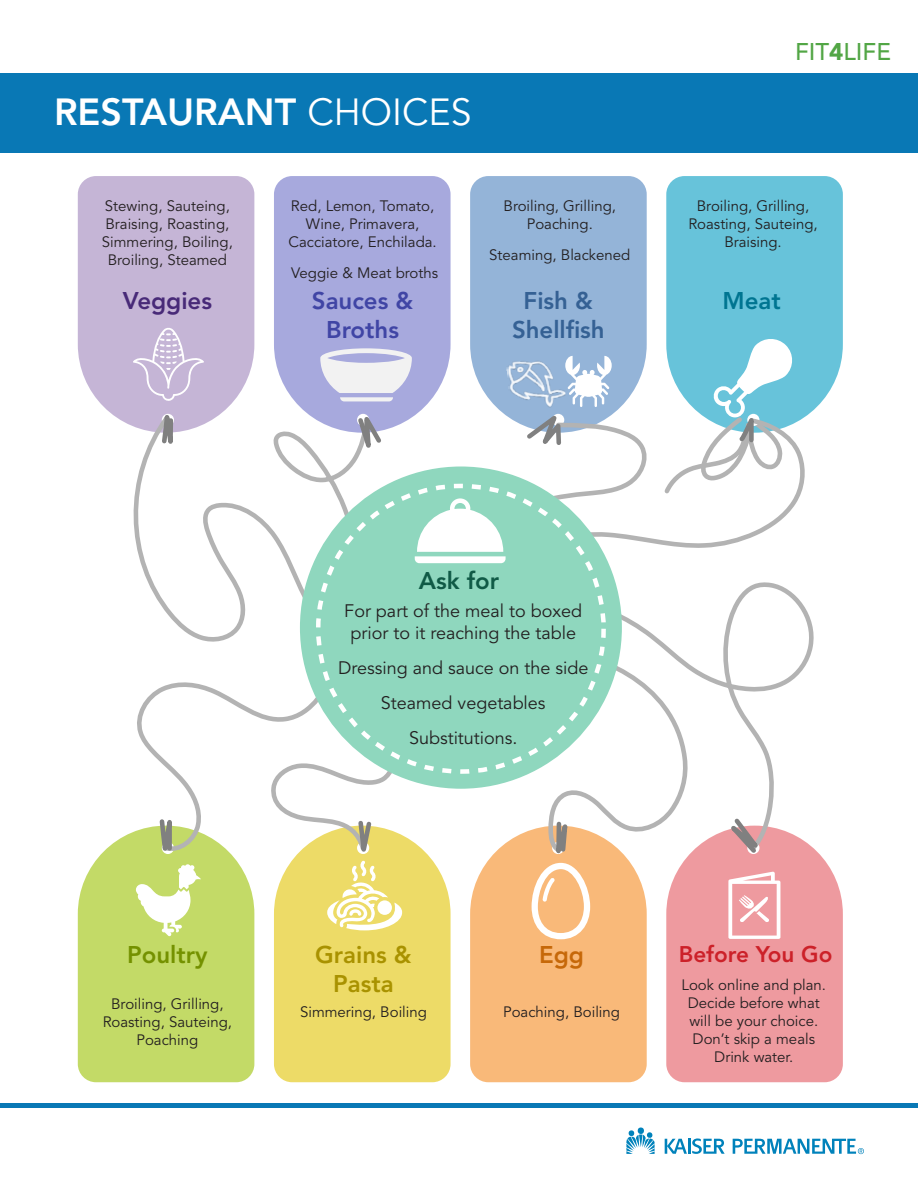
<style>
.page{position:relative;width:918px;height:1188px;background:#fff}
.page>*{position:absolute;margin:0;border:0;box-sizing:border-box;transform-origin:0 0}
.t1{font:800 37.5px "Avenir LT Std";color:#fff}
.t2{font:800 24px/28.8px "Avenir LT Std";color:#356194;text-align:center}
.t3{font:800 24px/28.8px "Avenir LT Std";color:#4045a5;text-align:center}
.t4{font:800 24px/28.8px "Avenir LT Std";color:#a99200;text-align:center}
.t5{font:500 24px "Avenir LT Std";color:#52a645}
.t6{font:800 24px "Avenir LT Std";color:#482a78}
.t7{font:800 24px "Avenir LT Std";color:#749100}
.t8{font:800 24px "Avenir LT Std";color:#105a46}
.t9{font:800 24px "Avenir LT Std";color:#007591}
.t10{font:800 24px "Avenir LT Std";color:#c66809}
.t11{font:800 22.5px "Avenir LT Std";color:#cc2129}
.t12{font:18px/21.6px "Avenir LT Std";color:#231f20;text-align:center}
.t13{font:15px/18px "Avenir LT Std";color:#231f20;text-align:center}
.s1{font-weight:400}
.s2{font-weight:900}
</style>
<div class="page">
<div style="left:470px;top:827px;width:177px;height:255px;background:#f9b979"></div>
<div style="left:666px;top:848px;width:177px;height:234px;background:#ee9a9f"></div>
<div style="left:274px;top:839px;width:177px;height:243px;background:#eddb67"></div>
<div style="left:78px;top:831px;width:176px;height:251px;background:#c3da67"></div>
<div style="left:666px;top:176px;width:177px;height:239px;background:#67c3da"></div>
<div style="left:470px;top:176px;width:177px;height:172px;background:#94b4d8"></div>
<div style="left:274px;top:176px;width:177px;height:172px;background:#a7a9dd"></div>
<div style="left:78px;top:176px;width:176px;height:250px;background:#c5b5d6"></div>
<svg style="left:132px;top:412px;width:173px;height:233px"></svg>
<svg style="left:617px;top:582px;width:196px;height:272px"></svg>
<svg style="left:655px;top:415px;width:153px;height:133px"></svg>
<svg style="left:135px;top:656px;width:274px;height:198px"></svg>
<svg style="left:540px;top:646px;width:240px;height:208px"></svg>
<svg style="left:159px;top:412px;width:16px;height:88px"></svg>
<div style="left:300px;top:467px;width:322px;height:322px;background:#8fd7be;border-radius:50%"></div>
<hr style="left:0;top:1104px;width:918px;height:4px;background:#0978b5">
<div style="left:0;top:74px;width:918px;height:79px;background:#0978b5"></div>
<svg style="left:626px;top:1128px;width:29px;height:26px"></svg>
<svg style="left:665px;top:1138px;width:60px;height:16px"></svg>
<svg style="left:733px;top:1139px;width:131px;height:15px"></svg>
<svg style="left:133px;top:327px;width:71px;height:74px;background:#ccbedb"></svg>
<svg style="left:661px;top:337px;width:133px;height:160px"></svg>
<svg style="left:136px;top:864px;width:65px;height:72px"></svg>
<svg style="left:327px;top:861px;width:75px;height:70px"></svg>
<svg style="left:532px;top:863px;width:58px;height:76px"></svg>
<svg style="left:728px;top:872px;width:52px;height:67px"></svg>
<svg style="left:272px;top:348px;width:383px;height:240px"></svg>
<p class="t1" style="left:54px;top:89px;width:419px">RESTAURANT <span class="s1">CHOICES</span></p>
<p class="t13" style="left:102px;top:197px;width:133px">Stewing, Sauteing,<br>Braising, Roasting,<br>Simmering, Boiling,<br>Broiling, Steamed</p>
<p class="t13" style="left:288px;top:197px;width:150px">Red, Lemon, Tomato,<br>Wine, Primavera,<br>Cacciatore, Enchilada.</p>
<p class="t13" style="left:291px;top:265px;width:148px">Veggie &amp; Meat broths</p>
<p class="t13" style="left:504px;top:197px;width:114px">Broiling, Grilling,<br>Poaching.</p>
<p class="t13" style="left:489px;top:247px;width:143px">Steaming, Blackened</p>
<p class="t5" style="left:795px;top:38px;width:97px">FIT<span class="s2">4</span>LIFE</p>
<p class="t13" style="left:688px;top:197px;width:131px">Broiling, Grilling,<br>Roasting, Sauteing,<br>Braising.</p>
<p class="t6" style="left:123px;top:286px;width:91px">Veggies</p>
<p class="t3" style="left:312px;top:286px;width:103px">Sauces &amp;<br>Broths</p>
<p class="t2" style="left:512px;top:286px;width:94px">Fish &amp;<br>Shellfish</p>
<p class="t9" style="left:722px;top:286px;width:60px">Meat</p>
<p class="t8" style="left:419px;top:566px;width:82px">Ask for</p>
<p class="t12" style="left:344px;top:601px;width:239px">For part of the meal to boxed prior to it reaching the table</p>
<p class="t12" style="left:338px;top:658px;width:252px">Dressing and sauce on the side</p>
<p class="t12" style="left:381px;top:693px;width:166px">Steamed vegetables</p>
<p class="t12" style="left:409px;top:728px;width:110px">Substitutions.</p>
<p class="t7" style="left:127px;top:941px;width:82px">Poultry</p>
<p class="t4" style="left:315px;top:941px;width:98px">Grains &amp;<br>Pasta</p>
<p class="t10" style="left:539px;top:941px;width:46px">Egg</p>
<p class="t11" style="left:679px;top:941px;width:155px">Before You Go</p>
<p class="t13" style="left:682px;top:976px;width:146px">Look online and plan.<br>Decide before what will be your choice.<br>Don’t skip a meals<br>Drink water.</p>
<p class="t13" style="left:103px;top:995px;width:131px">Broiling, Grilling,<br>Roasting, Sauteing,<br>Poaching</p>
<p class="t13" style="left:300px;top:1003px;width:128px">Simmering, Boiling</p>
<p class="t13" style="left:503px;top:1003px;width:118px">Poaching, Boiling</p>
</div>
